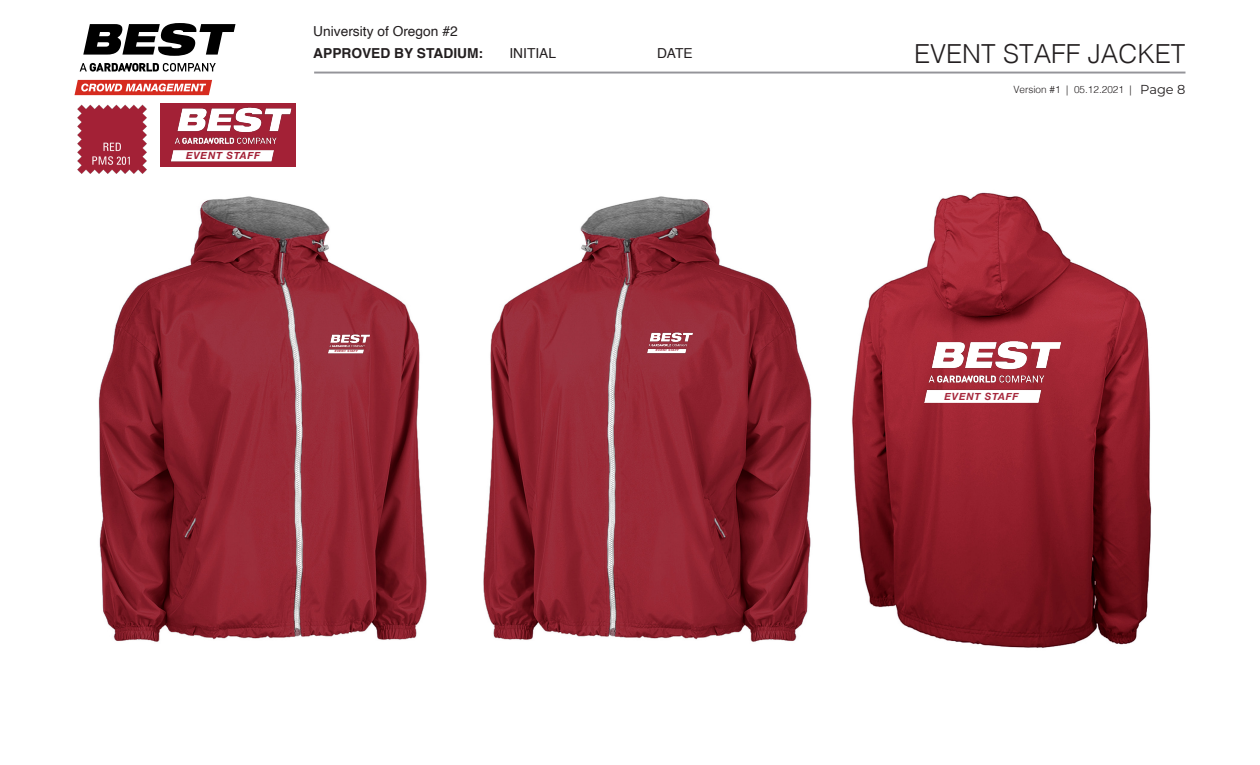
<style>
.page{position:relative;width:1260px;height:765px;background:#fff}
.page>*{position:absolute;margin:0;border:0;box-sizing:border-box;transform-origin:0 0}
.t1{font:300 26.25px "Helvetica";color:#231f20}
.t2{font:13.75px "Helvetica";color:#231f20}
.t3{font:700 13.75px "Helvetica";color:#231f20}
.t4{font:13px "Montserrat";color:#231f20}
.t5{font:300 10px "Helvetica";color:#231f20}
.t6{font:italic 700 10px "Helvetica Neue";letter-spacing:.075em;color:#a6283c}
.t7{font:italic 700 10px "Helvetica Neue";letter-spacing:.075em;color:#a32136}
.t8{font:italic 700 3.12px "Helvetica Neue";letter-spacing:.075em;color:#aa2634}
.t9{font:italic 700 3.12px "Helvetica Neue";letter-spacing:.075em;color:#a6283c}
</style>
<div class="page">
<hr style="left:314px;top:72px;width:871px;height:2px;background:#949499">
<svg style="left:83px;top:23px;width:153px;height:33px"></svg>
<svg style="left:80px;top:63px;width:136px;height:9px"></svg>
<svg style="left:75px;top:80px;width:137px;height:15px"></svg>
<img style="left:98px;top:196px;width:329px;height:446px">
<img style="left:483px;top:196px;width:329px;height:446px">
<img style="left:852px;top:192px;width:300px;height:456px">
<img style="left:921px;top:337px;width:142px;height:71px">
<img style="left:647px;top:331px;width:46px;height:23px">
<img style="left:328px;top:334px;width:42px;height:21px">
<img style="left:77px;top:104px;width:70px;height:70px">
<div style="left:161px;top:103px;width:135px;height:64px;background:#a32136"></div>
<img style="left:171px;top:107px;width:121px;height:55px">
<p class="t7" style="left:186px;top:148px;width:75px">EVENT STAFF</p>
<p class="t2" style="left:313px;top:21px;width:146px">University of Oregon #2</p>
<p class="t3" style="left:313px;top:42px;width:171px">APPROVED BY STADIUM:</p>
<p class="t2" style="left:510px;top:43px;width:48px">INITIAL</p>
<p class="t2" style="left:657px;top:43px;width:37px">DATE</p>
<p class="t8" style="left:335px;top:349px;width:25px">EVENT STAFF</p>
<p class="t9" style="left:656px;top:348px;width:25px">EVENT STAFF</p>
<p class="t1" style="left:914px;top:32px;width:273px">EVENT STAFF JACKET</p>
<p class="t5" style="left:1013px;top:81px;width:120px">Version #1 | 05.12.2021 |</p>
<p class="t4" style="left:1140px;top:81px;width:47px">Page 8</p>
<p class="t6" style="left:945px;top:388px;width:75px">EVENT STAFF</p>
</div>
